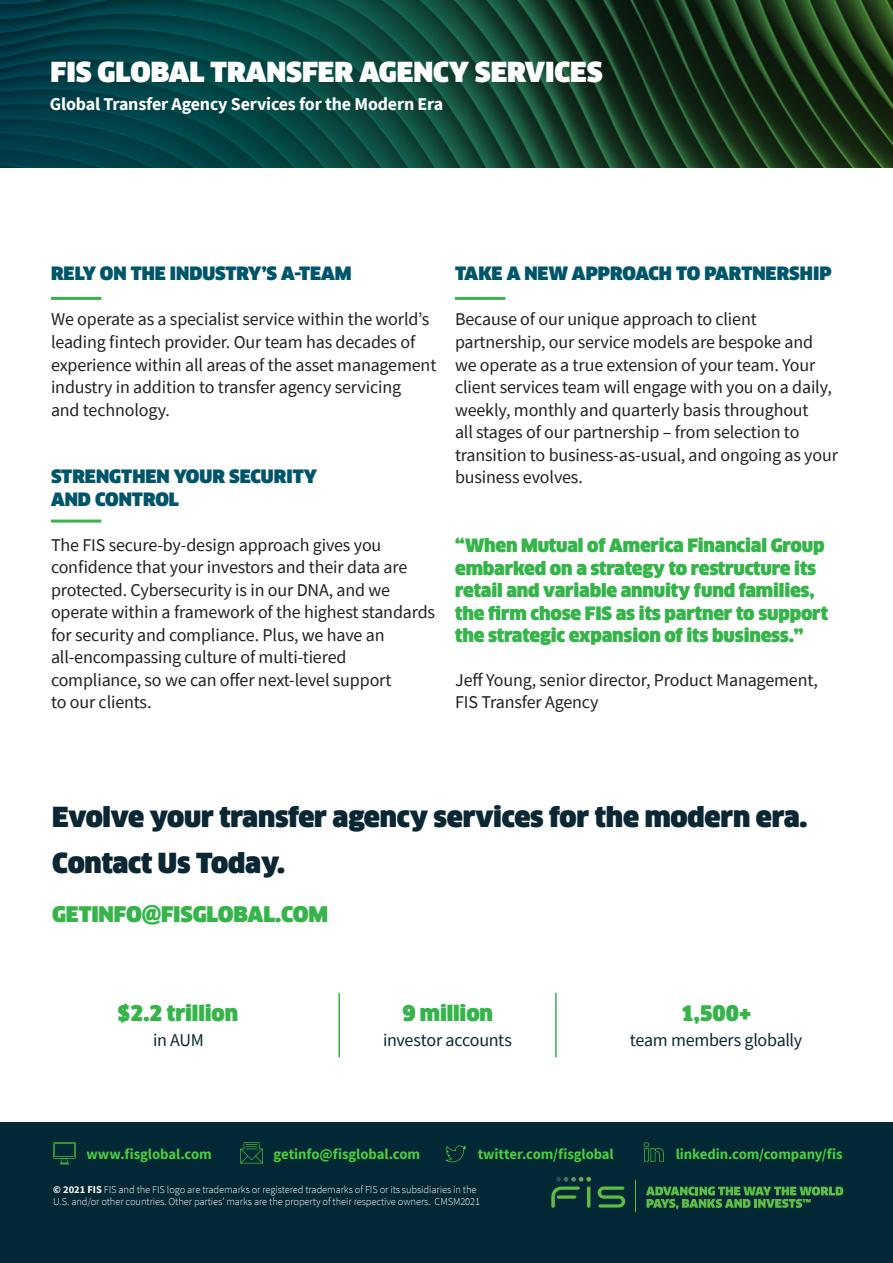
<style>
.page{position:relative;width:893px;height:1263px;background:#fff}
.page>*{position:absolute;margin:0;border:0;box-sizing:border-box;transform-origin:0 0}
.BODY__Internal_pages{font:900 27px "Clan Offc Pro";letter-spacing:-.01em;color:#0a2733}
.BODY__Internal_pages-2{font:900 27px "Clan Offc Pro";color:#fff}
.BODY__Internal_pages-3{font:900 21px "Clan Offc Pro";letter-spacing:-.01em;color:#35b44a}
.BODY__Internal_pages-4{font:18px/22.5px "Source Sans Pro";letter-spacing:-.01em;color:#231f20}
.t1{font:900 18px/22.5px "Clan Offc Pro";letter-spacing:-.01em;color:#35b44a}
.A_HEAD__Heading_leve{font:900 18px/22.5px "Clan Offc Pro";color:#00556a}
.t2{font:700 18px "Source Sans Pro";letter-spacing:-.01em;color:#fff}
.BODY{font:18px "Source Sans Pro";letter-spacing:-.02em;color:#0a2733}
.t3{font:700 14.7px "Source Sans Pro";letter-spacing:-.01em;color:#4bcd3e}
.t4{font:300 10.5px/12.6px "Source Sans Pro";letter-spacing:-.01em;color:#fff}
.s1{font-weight:700}
</style>
<div class="page">
<svg style="left:0;top:0;width:893px;height:168px;background:#0e3f33"></svg>
<div style="left:0;top:1122px;width:893px;height:141px;background:#012834"></div>
<svg style="left:53px;top:1142px;width:23px;height:22px"></svg>
<svg style="left:445px;top:1145px;width:21px;height:17px"></svg>
<svg style="left:644px;top:1142px;width:20px;height:19px"></svg>
<svg style="left:240px;top:1142px;width:23px;height:21px"></svg>
<svg style="left:598px;top:1186px;width:27px;height:21px"></svg>
<svg style="left:551px;top:1177px;width:40px;height:31px"></svg>
<svg style="left:557px;top:1195px;width:19px;height:4px"></svg>
<hr style="left:587px;top:1186px;width:3px;height:22px;background:#5dbb46;border-radius:2px">
<hr style="left:635px;top:1180px;width:1px;height:32px;background:#5dbb46">
<svg style="left:646px;top:1186px;width:197px;height:23px"></svg>
<hr style="left:51px;top:297px;width:50px;height:3px;background:#35b44a">
<hr style="left:455px;top:297px;width:50px;height:3px;background:#35b44a">
<hr style="left:51px;top:520px;width:50px;height:3px;background:#35b44a">
<hr style="left:338px;top:993px;width:2px;height:64px;background:#35b44a">
<hr style="left:555px;top:993px;width:2px;height:64px;background:#35b44a">
<p class="BODY__Internal_pages-2" style="left:50px;top:57px;width:554px">FIS GLOBAL TRANSFER AGENCY SERVICES</p>
<p class="t2" style="left:50px;top:92px;width:395px">Global Transfer Agency Services for the Modern Era</p>
<p class="A_HEAD__Heading_leve" style="left:51px;top:263px;width:302px">RELY ON THE INDUSTRY’S A-TEAM</p>
<p class="BODY__Internal_pages-4" style="left:51px;top:308px;width:387px">We operate as a specialist service within the world’s leading fintech provider. Our team has decades of experience within all areas of the asset management industry in addition to transfer agency servicing<br>and technology.</p>
<p class="A_HEAD__Heading_leve" style="left:51px;top:465px;width:268px">STRENGTHEN YOUR SECURITY<br>AND CONTROL</p>
<p class="BODY__Internal_pages-4" style="left:51px;top:533px;width:386px">The FIS secure-by-design approach gives you confidence that your investors and their data are protected. Cybersecurity is in our DNA, and we operate within a framework of the highest standards for security and compliance. Plus, we have an all-encompassing culture of multi-tiered compliance, so we can offer next-level support<br>to our clients.</p>
<p class="A_HEAD__Heading_leve" style="left:455px;top:263px;width:378px">TAKE A NEW APPROACH TO PARTNERSHIP</p>
<p class="BODY__Internal_pages-4" style="left:455px;top:308px;width:384px">Because of our unique approach to client partnership, our service models are bespoke and we operate as a true extension of your team. Your client services team will engage with you on a daily, weekly, monthly and quarterly basis throughout<br>all stages of our partnership – from selection to transition to business-as-usual, and ongoing as your business evolves.</p>
<p class="t1" style="left:455px;top:534px;width:374px">“When Mutual of America Financial Group embarked on a strategy to restructure its retail and variable annuity fund families, the firm chose FIS as its partner to support the strategic expansion of its business.”</p>
<p class="BODY__Internal_pages-4" style="left:455px;top:668px;width:364px">Jeff Young, senior director, Product Management,<br>FIS Transfer Agency</p>
<p class="BODY__Internal_pages" style="left:52px;top:801px;width:757px">Evolve your transfer agency services for the modern era.</p>
<p class="BODY__Internal_pages" style="left:52px;top:847px;width:234px">Contact Us Today.</p>
<p class="BODY__Internal_pages-3" style="left:52px;top:901px;width:277px">GETINFO@FISGLOBAL.COM</p>
<p class="BODY__Internal_pages-3" style="left:117px;top:1001px;width:122px">$2.2 trillion</p>
<p class="BODY" style="left:153px;top:1028px;width:52px">in AUM</p>
<p class="BODY__Internal_pages-3" style="left:402px;top:1001px;width:92px">9 million</p>
<p class="BODY" style="left:383px;top:1028px;width:130px">investor accounts</p>
<p class="BODY__Internal_pages-3" style="left:681px;top:1001px;width:72px">1,500+</p>
<p class="BODY" style="left:630px;top:1028px;width:174px">team members globally</p>
<p class="t3" style="left:86px;top:1144px;width:127px">www.fisglobal.com</p>
<p class="t3" style="left:273px;top:1144px;width:148px">getinfo@fisglobal.com</p>
<p class="t3" style="left:478px;top:1144px;width:138px">twitter.com/fisglobal</p>
<p class="t3" style="left:676px;top:1144px;width:168px">linkedin.com/company/fis</p>
<p class="t4" style="left:53px;top:1183px;width:428px"><span class="s1">© 2021 FIS</span> FIS and the FIS logo are trademarks or registered trademarks of FIS or its subsidiaries in the<br>U.S. and/or other countries. Other parties’ marks are the property of their respective owners. CMSM2021</p>
</div>
